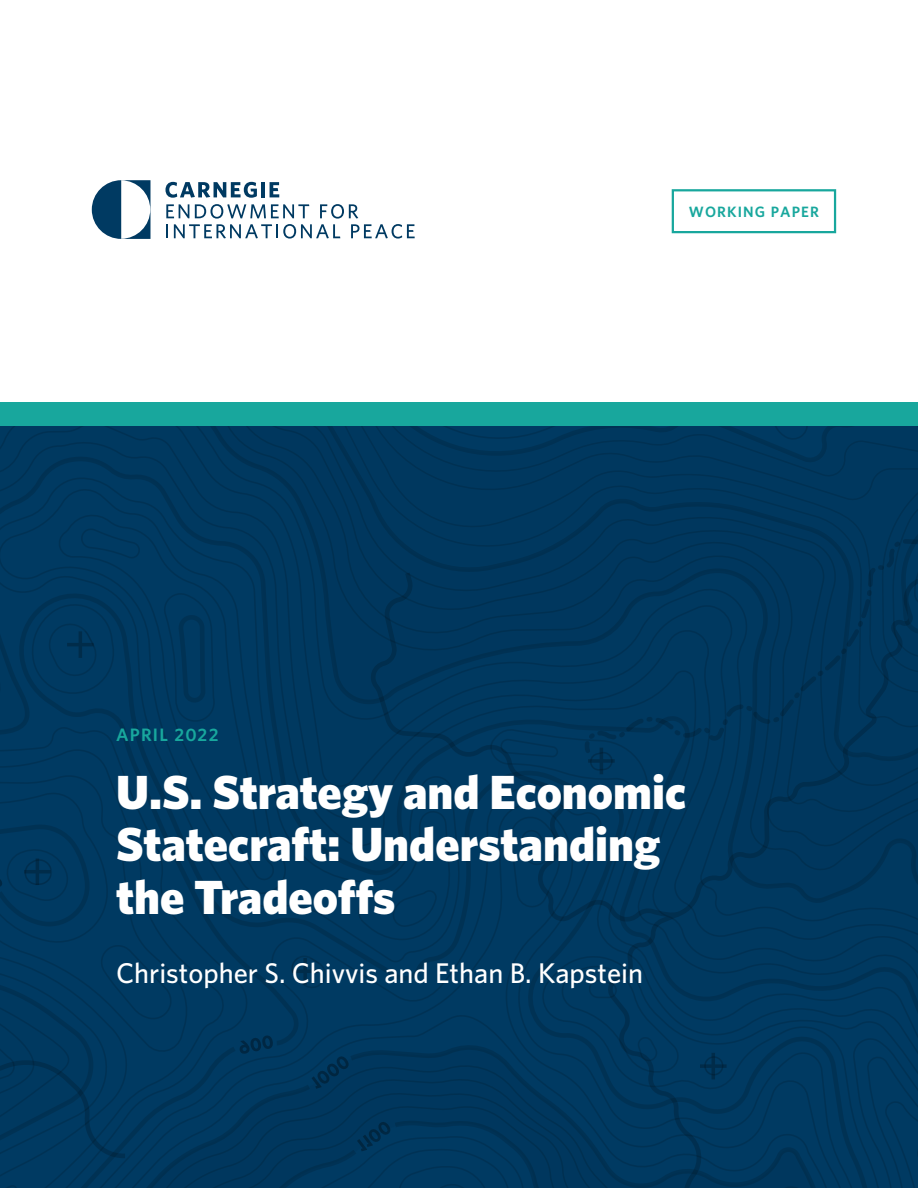
<style>
.page{position:relative;width:918px;height:1188px;background:#fff}
.page>*{position:absolute;margin:0;border:0;box-sizing:border-box;transform-origin:0 0}
.t1{font:900 48px/52.5px "Whitney";color:#fff}
.t2{font:500 28.5px "Whitney";color:#fff}
.t3{font:600 18px "Whitney";letter-spacing:.07em;color:#18a79d}
.t4{font:600 15px "Whitney";letter-spacing:.075em;color:#18a79d}
</style>
<div class="page">
<div style="left:0;top:403px;width:918px;height:785px;background:#003a62"></div>
<svg style="left:166px;top:182px;width:91px;height:16px"></svg>
<hr style="left:261px;top:182px;width:4px;height:15px;background:#003a62">
<svg style="left:270px;top:182px;width:9px;height:15px"></svg>
<svg style="left:166px;top:204px;width:249px;height:35px"></svg>
<svg style="left:92px;top:180px;width:58px;height:59px"></svg>
<div style="left:672px;top:189px;width:164px;height:44px;border:2px solid #18a79d"></div>
<div style="left:0;top:402px;width:918px;height:24px;background:#18a79d"></div>
<p class="t4" style="left:689px;top:202px;width:132px">WORKING PAPER</p>
<p class="t3" style="left:116px;top:723px;width:104px">APRIL 2022</p>
<p class="t1" style="left:116px;top:764px;width:572px">U.S. Strategy and Economic<br>Statecraft: Understanding the Tradeoffs</p>
<p class="t2" style="left:116px;top:954px;width:529px">Christopher S. Chivvis and Ethan B. Kapstein</p>
</div>
